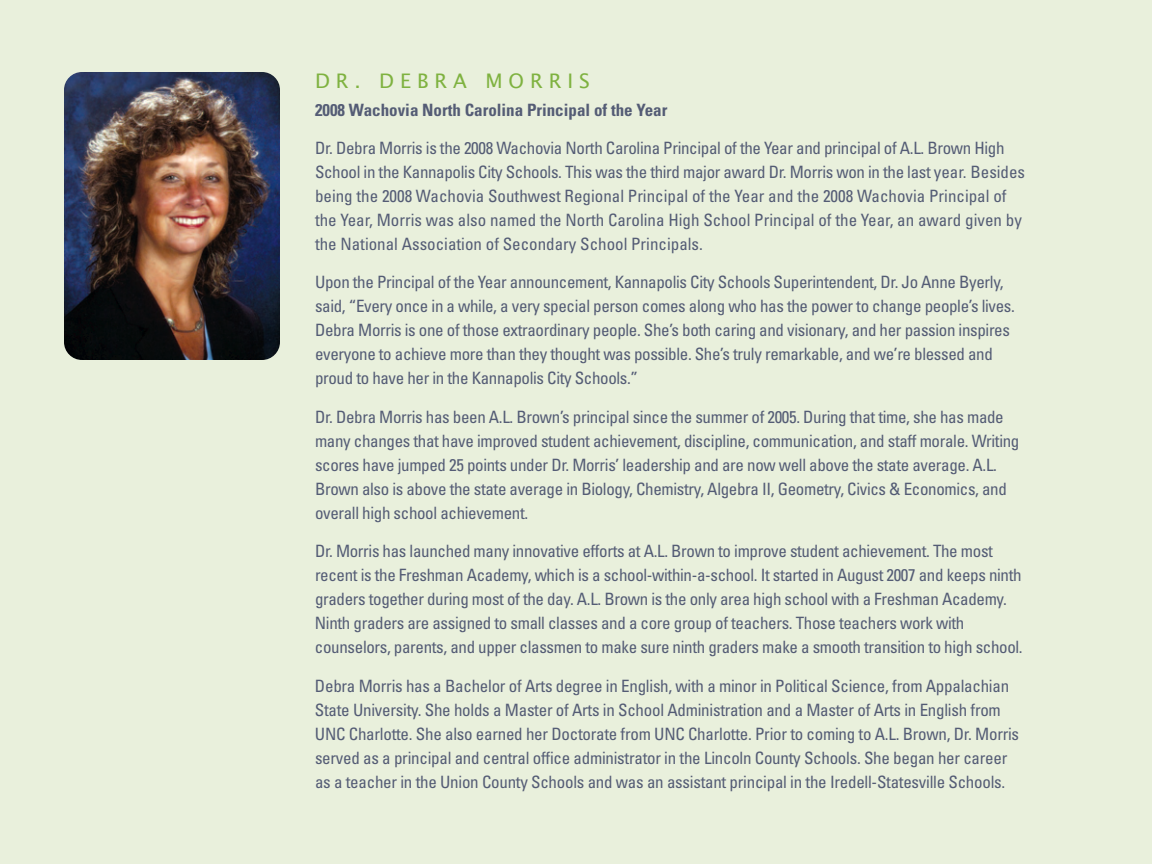
<style>
.page{position:relative;width:1152px;height:864px;background:#e9f0dc}
.page>*{position:absolute;margin:0;border:0;box-sizing:border-box;transform-origin:0 0}
.t1{font:20px "Lucida Grande";letter-spacing:.3em;color:#7fb240}
.t2{font:condensed 17px/24px "Univers";letter-spacing:-.02em;color:#545c75}
.t3{font:condensed 17px/24px "Univers";color:#545c75}
.t4{font:700 condensed 17px "Univers";color:#545c75}
</style>
<div class="page">
<img style="left:64px;top:72px;width:216px;height:288px;border-radius:18px">
<p class="t1" style="left:315px;top:69px;width:276px">DR. DEBRA MORRIS</p>
<p class="t4" style="left:315px;top:103px;width:354px">2008 Wachovia North Carolina Principal of the Year</p>
<p class="t3" style="left:315px;top:137px;width:712px">Dr. Debra Morris is the 2008 Wachovia North Carolina Principal of the Year and principal of A.L. Brown High School in the Kannapolis City Schools. This was the third major award Dr. Morris won in the last year. Besides being the 2008 Wachovia Southwest Regional Principal of the Year and the 2008 Wachovia Principal of the Year, Morris was also named the North Carolina High School Principal of the Year, an award given by the National Association of Secondary School Principals.</p>
<p class="t2" style="left:315px;top:272px;width:701px">Upon the Principal of the Year announcement, Kannapolis City Schools Superintendent, Dr. Jo Anne Byerly, said, “Every once in a while, a very special person comes along who has the power to change people’s lives.<br>Debra Morris is one of those extraordinary people. She’s both caring and visionary, and her passion inspires everyone to achieve more than they thought was possible. She’s truly remarkable, and we’re blessed and proud to have her in the Kannapolis City Schools.”</p>
<p class="t2" style="left:315px;top:406px;width:706px">Dr. Debra Morris has been A.L. Brown’s principal since the summer of 2005. During that time, she has made many changes that have improved student achievement, discipline, communication, and staff morale. Writing scores have jumped 25 points under Dr. Morris’ leadership and are now well above the state average. A.L.<br>Brown also is above the state average in Biology, Chemistry, Algebra II, Geometry, Civics &amp; Economics, and overall high school achievement.</p>
<p class="t2" style="left:315px;top:541px;width:709px">Dr. Morris has launched many innovative efforts at A.L. Brown to improve student achievement. The most recent is the Freshman Academy, which is a school-within-a-school. It started in August 2007 and keeps ninth graders together during most of the day. A.L. Brown is the only area high school with a Freshman Academy.<br>Ninth graders are assigned to small classes and a core group of teachers. Those teachers work with counselors, parents, and upper classmen to make sure ninth graders make a smooth transition to high school.</p>
<p class="t2" style="left:315px;top:675px;width:706px">Debra Morris has a Bachelor of Arts degree in English, with a minor in Political Science, from Appalachian State University. She holds a Master of Arts in School Administration and a Master of Arts in English from UNC Charlotte. She also earned her Doctorate from UNC Charlotte. Prior to coming to A.L. Brown, Dr. Morris served as a principal and central office administrator in the Lincoln County Schools. She began her career as a teacher in the Union County Schools and was an assistant principal in the Iredell-Statesville Schools.</p>
</div>
